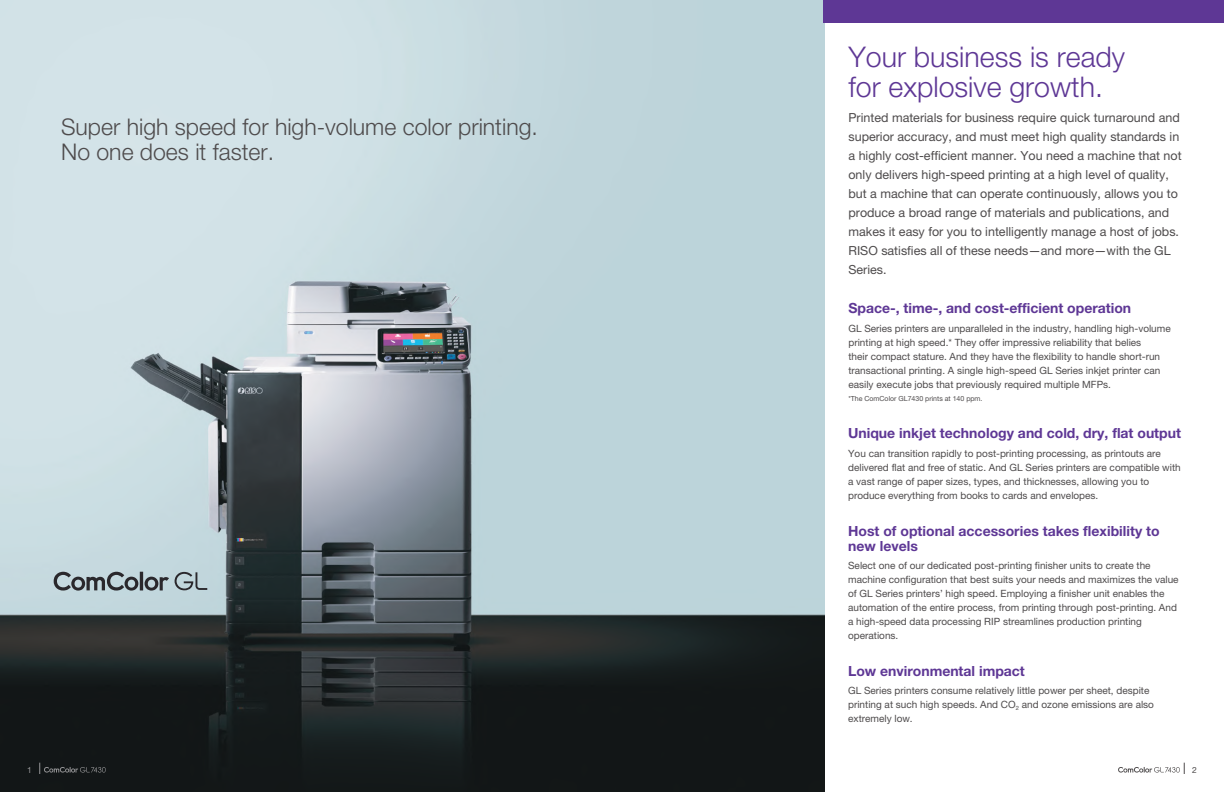
<style>
.page{position:relative;width:1224px;height:792px;background:#fff}
.page>*{position:absolute;margin:0;border:0;box-sizing:border-box;transform-origin:0 0}
.t1{font:300 28.5px/30px "Helvetica Neue";color:#5e3795}
.t2{font:300 23px/25px "Helvetica Neue";color:#4e4b4c}
.t3{font:700 14px/15px "Helvetica Neue LT Pro";color:#5e3795}
.t4{font:12.5px/19px "Helvetica Neue";color:#4e4b4c}
.t5{font:10px/14px "Helvetica Neue";color:#4e4b4c}
.t6{font:8.5px "Helvetica Neue";color:#969698}
.t7{font:8.5px "Helvetica Neue";color:#4e4b4c}
.t8{font:7px "Helvetica Neue";color:#4e4b4c}
</style>
<div class="page">
<img style="left:0;top:0;width:824px;height:791px">
<div style="left:824px;top:0;width:400px;height:22px;background:#5e3795"></div>
<svg style="left:54px;top:572px;width:84px;height:19px;background:#889399"></svg>
<hr style="left:140px;top:572px;width:3px;height:18px;background:#2a282c">
<svg style="left:145px;top:577px;width:24px;height:14px"></svg>
<svg style="left:175px;top:572px;width:32px;height:18px"></svg>
<svg style="left:40px;top:763px;width:66px;height:11px"></svg>
<svg style="left:1118px;top:763px;width:67px;height:11px"></svg>
<h2 class="t2" style="left:61px;top:113px;width:478px">Super high speed for high-volume color printing.<br>No one does it faster.</h2>
<h1 class="t1" style="left:848px;top:41px;width:278px">Your business is ready for explosive growth.</h1>
<p class="t4" style="left:848px;top:108px;width:335px">Printed materials for business require quick turnaround and superior accuracy, and must meet high quality standards in a highly cost-efficient manner. You need a machine that not only delivers high-speed printing at a high level of quality, but a machine that can operate continuously, allows you to produce a broad range of materials and publications, and makes it easy for you to intelligently manage a host of jobs.<br>RISO satisfies all of these needs—and more—with the GL Series.</p>
<h3 class="t3" style="left:848px;top:300px;width:284px">Space-, time-, and cost-efficient operation</h3>
<p class="t5" style="left:848px;top:322px;width:324px">GL Series printers are unparalleled in the industry, handling high-volume printing at high speed.* They offer impressive reliability that belies<br>their compact stature. And they have the flexibility to handle short-run transactional printing. A single high-speed GL Series inkjet printer can easily execute jobs that previously required multiple MFPs.</p>
<p class="t8" style="left:848px;top:394px;width:136px">*The ComColor GL7430 prints at 140 ppm.</p>
<h3 class="t3" style="left:848px;top:425px;width:334px">Unique inkjet technology and cold, dry, flat output</h3>
<p class="t5" style="left:848px;top:447px;width:334px">You can transition rapidly to post-printing processing, as printouts are delivered flat and free of static. And GL Series printers are compatible with a vast range of paper sizes, types, and thicknesses, allowing you to produce everything from books to cards and envelopes.</p>
<h3 class="t3" style="left:848px;top:523px;width:313px">Host of optional accessories takes flexibility to new levels</h3>
<p class="t5" style="left:848px;top:559px;width:332px">Select one of our dedicated post-printing finisher units to create the machine configuration that best suits your needs and maximizes the value of GL Series printers’ high speed. Employing a finisher unit enables the automation of the entire process, from printing through post-printing. And a high-speed data processing RIP streamlines production printing operations.</p>
<h3 class="t3" style="left:848px;top:664px;width:178px">Low environmental impact</h3>
<p class="t5" style="left:848px;top:684px;width:307px">GL Series printers consume relatively little power per sheet, despite printing at such high speeds. And CO<sub>2</sub> and ozone emissions are also extremely low.</p>
<p class="t6" style="left:27px;top:765px;width:6px">1</p>
<p class="t7" style="left:1192px;top:765px;width:6px">2</p>
</div>
